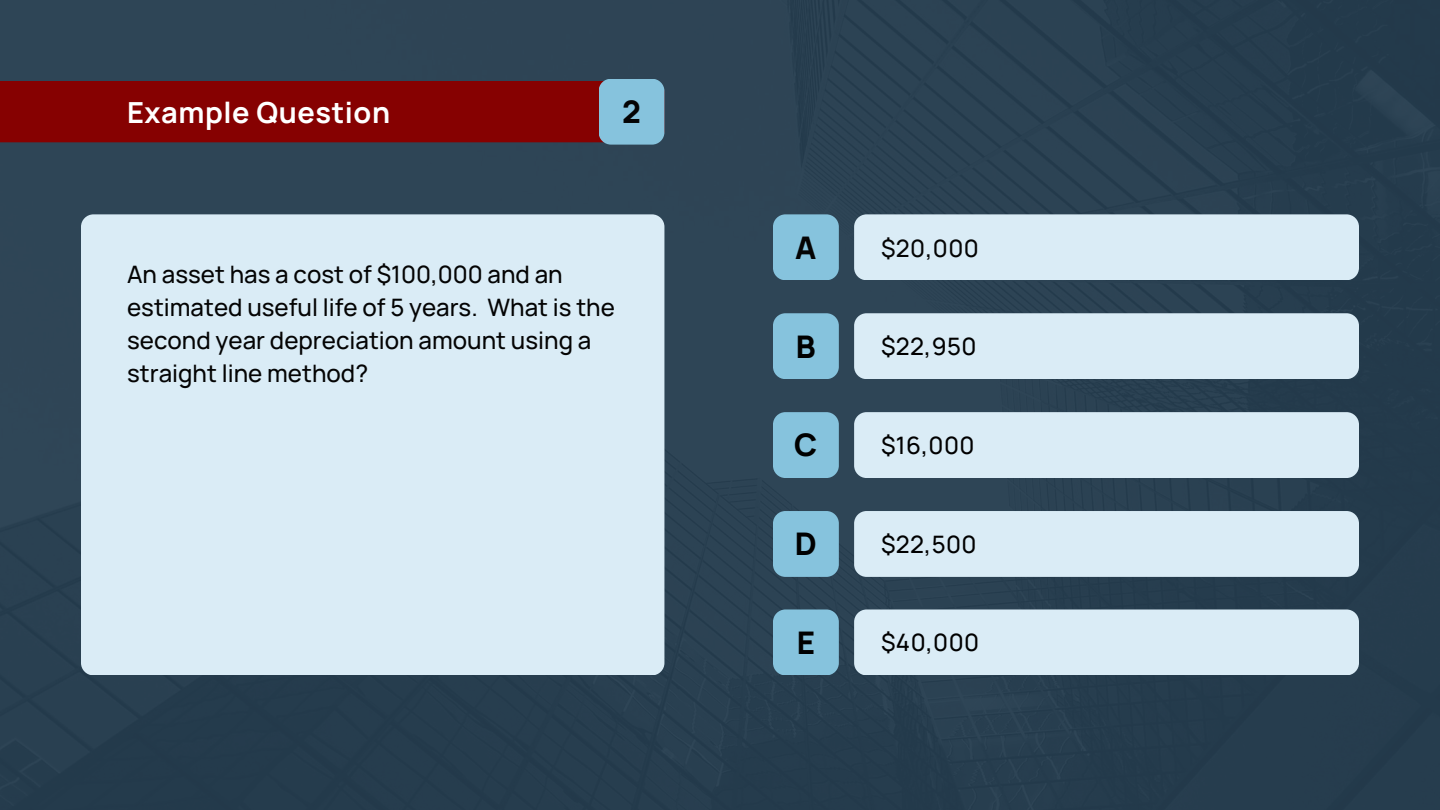
<style>
.page{position:relative;width:1440px;height:810px;background:#253d4f}
.page>*{position:absolute;margin:0;border:0;box-sizing:border-box;transform-origin:0 0}
.t1{font:800 31.1px "Manrope";color:#000}
.t2{font:800 31.1px "Manrope";color:#040404}
.t3{font:700 29px "Manrope";letter-spacing:.02em;color:#fff}
.t4{font:500 24px/33px "Manrope";color:#040404}
.t5{font:500 24px "Manrope";letter-spacing:.02em;color:#000}
</style>
<div class="page">
<div style="left:854px;top:214px;width:505px;height:66px;background:#daecf6;border-radius:12px"></div>
<div style="left:773px;top:214px;width:66px;height:66px;background:#86c3dd;border-radius:12px"></div>
<div style="left:773px;top:313px;width:66px;height:66px;background:#86c3dd;border-radius:12px"></div>
<div style="left:773px;top:412px;width:66px;height:66px;background:#86c3dd;border-radius:12px"></div>
<div style="left:773px;top:511px;width:66px;height:66px;background:#86c3dd;border-radius:12px"></div>
<div style="left:854px;top:313px;width:505px;height:66px;background:#daecf6;border-radius:12px"></div>
<div style="left:854px;top:412px;width:505px;height:66px;background:#daecf6;border-radius:12px"></div>
<div style="left:854px;top:511px;width:505px;height:66px;background:#daecf6;border-radius:12px"></div>
<div style="left:773px;top:609px;width:66px;height:66px;background:#86c3dd;border-radius:12px"></div>
<div style="left:854px;top:609px;width:505px;height:66px;background:#daecf6;border-radius:12px"></div>
<div style="left:0;top:81px;width:664px;height:61px;background:#860101"></div>
<div style="left:81px;top:214px;width:583px;height:461px;background:#daecf6;border-radius:12px"></div>
<div style="left:599px;top:79px;width:65px;height:66px;background:#86c3dd;border-radius:12px"></div>
<p class="t3" style="left:127px;top:92px;width:265px">Example Question</p>
<p class="t2" style="left:622px;top:90px;width:20px">2</p>
<p class="t4" style="left:127px;top:257px;width:489px">An asset has a cost of $100,000 and an estimated useful life of 5 years. What is the second year depreciation amount using a straight line method?</p>
<p class="t2" style="left:795px;top:226px;width:23px">A</p>
<p class="t4" style="left:881px;top:231px;width:99px">$20,000</p>
<p class="t1" style="left:796px;top:324px;width:21px">B</p>
<p class="t5" style="left:881px;top:330px;width:97px">$22,950</p>
<p class="t1" style="left:794px;top:423px;width:25px">C</p>
<p class="t5" style="left:881px;top:429px;width:95px">$16,000</p>
<p class="t1" style="left:795px;top:522px;width:24px">D</p>
<p class="t5" style="left:881px;top:528px;width:97px">$22,500</p>
<p class="t1" style="left:797px;top:621px;width:20px">E</p>
<p class="t5" style="left:881px;top:625px;width:100px">$40,000</p>
</div>
